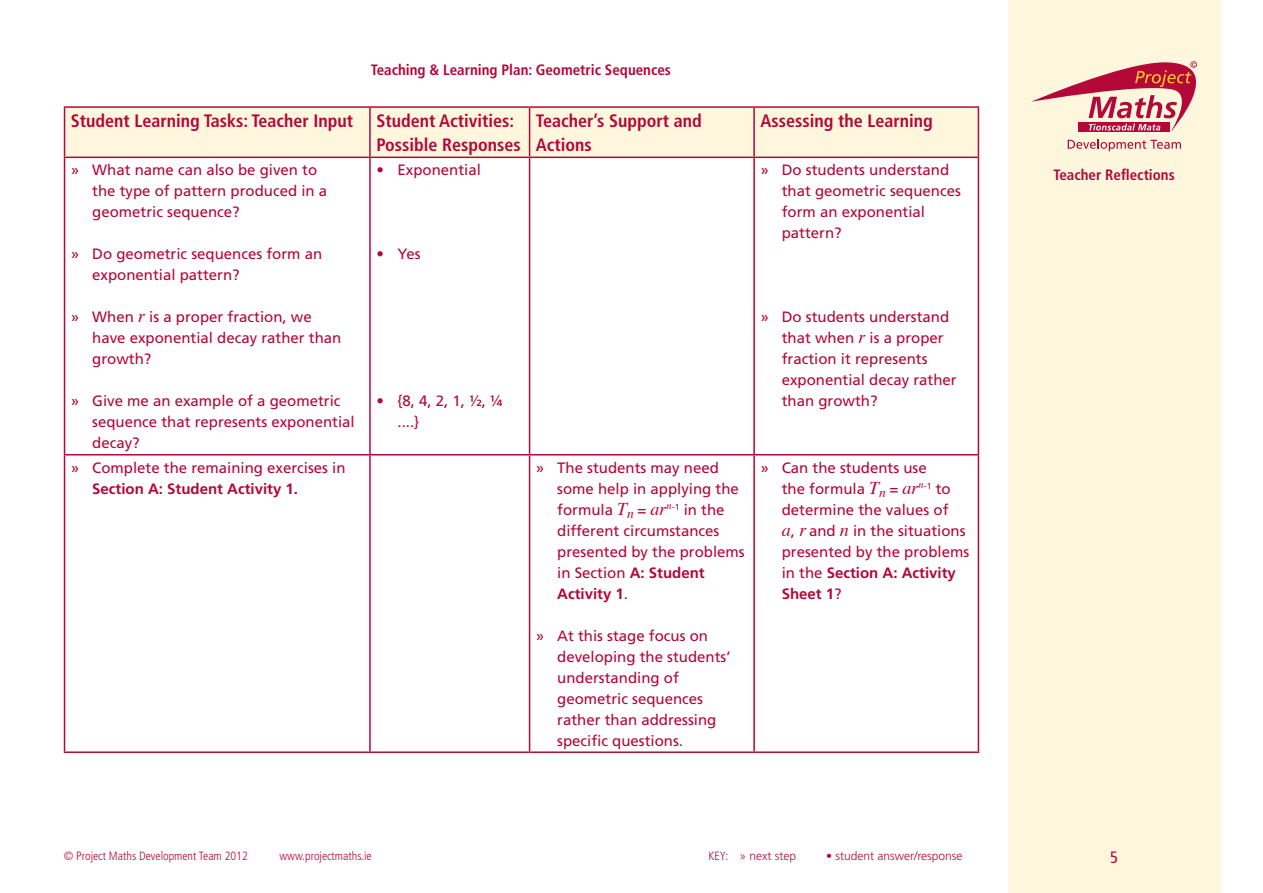
<style>
.page{position:relative;width:1263px;height:893px;background:#fff}
.page>*{position:absolute;margin:0;border:0;box-sizing:border-box;transform-origin:0 0}
.Table_Head{font:700 condensed 18px/24px "Frutiger";color:#b30838}
.t1{font:condensed 16.5px "Frutiger";color:#b30838}
.Arrow_Bullit_Points{font:15px/21px "Frutiger";color:#b30838}
.t2{font:700 condensed 15px "Frutiger";color:#b30838}
.Round_Bullit_Points{font:15px/21px "Frutiger";color:#b30838}
.t3{font:300 condensed 12px "Frutiger";color:#b30838}
.t4{font:300 12px "Frutiger";color:#b30838}
.s1{font-family:"Times";font-style:italic;font-size:18px}
.s2{font-weight:700}
.s3{font-stretch:condensed}
</style>
<div class="page">
<div style="left:1008px;top:0;width:212px;height:893px;background:#fff6de"></div>
<svg style="left:1068px;top:139px;width:113px;height:12px"></svg>
<svg style="left:1031px;top:61px;width:166px;height:71px"></svg>
<div style="left:65px;top:108px;width:913px;height:49px;background:#fff6de"></div>
<hr style="left:64px;top:106px;width:306px;height:2px;background:#b30838">
<hr style="left:64px;top:108px;width:1px;height:49px;background:#b30838">
<hr style="left:370px;top:106px;width:160px;height:2px;background:#b30838">
<hr style="left:369px;top:108px;width:2px;height:49px;background:#b30838">
<hr style="left:530px;top:106px;width:224px;height:2px;background:#b30838">
<hr style="left:529px;top:108px;width:1px;height:49px;background:#b30838">
<hr style="left:754px;top:106px;width:225px;height:2px;background:#b30838">
<hr style="left:753px;top:108px;width:2px;height:49px;background:#b30838">
<hr style="left:978px;top:108px;width:1px;height:49px;background:#b30838">
<hr style="left:64px;top:157px;width:306px;height:1px;background:#b30838">
<hr style="left:64px;top:158px;width:1px;height:296px;background:#b30838">
<hr style="left:370px;top:157px;width:160px;height:1px;background:#b30838">
<hr style="left:369px;top:158px;width:2px;height:296px;background:#b30838">
<hr style="left:530px;top:157px;width:224px;height:1px;background:#b30838">
<hr style="left:529px;top:158px;width:1px;height:296px;background:#b30838">
<hr style="left:754px;top:157px;width:225px;height:1px;background:#b30838">
<hr style="left:753px;top:158px;width:2px;height:296px;background:#b30838">
<hr style="left:978px;top:158px;width:1px;height:296px;background:#b30838">
<hr style="left:64px;top:454px;width:306px;height:1px;background:#b30838">
<hr style="left:64px;top:455px;width:1px;height:296px;background:#b30838">
<hr style="left:370px;top:454px;width:160px;height:1px;background:#b30838">
<hr style="left:369px;top:455px;width:2px;height:296px;background:#b30838">
<hr style="left:530px;top:454px;width:224px;height:1px;background:#b30838">
<hr style="left:529px;top:455px;width:1px;height:296px;background:#b30838">
<hr style="left:754px;top:454px;width:225px;height:1px;background:#b30838">
<hr style="left:753px;top:455px;width:2px;height:296px;background:#b30838">
<hr style="left:978px;top:455px;width:1px;height:296px;background:#b30838">
<hr style="left:64px;top:751px;width:306px;height:2px;background:#b30838">
<hr style="left:370px;top:751px;width:160px;height:2px;background:#b30838">
<hr style="left:530px;top:751px;width:224px;height:2px;background:#b30838">
<hr style="left:754px;top:751px;width:225px;height:2px;background:#b30838">
<p class="t2" style="left:371px;top:61px;width:302px">Teaching &amp; Learning Plan: Geometric Sequences</p>
<p class="Table_Head" style="left:71px;top:109px;width:284px">Student Learning Tasks: Teacher Input</p>
<p class="Table_Head" style="left:376px;top:109px;width:146px">Student Activities:<br>Possible Responses</p>
<p class="Table_Head" style="left:536px;top:109px;width:167px">Teacher’s Support and<br>Actions</p>
<p class="Table_Head" style="left:760px;top:109px;width:174px">Assessing the Learning</p>
<p class="Arrow_Bullit_Points" style="left:92px;top:160px;width:237px;text-indent:-21px">» What name can also be given to the type of pattern produced in a geometric sequence?</p>
<p class="Arrow_Bullit_Points" style="left:92px;top:244px;width:232px;text-indent:-21px">» Do geometric sequences form an exponential pattern?</p>
<p class="Arrow_Bullit_Points" style="left:92px;top:307px;width:251px;text-indent:-21px">» When <span class="s1">r</span> is a proper fraction, we have exponential decay rather than growth?</p>
<p class="Arrow_Bullit_Points" style="left:92px;top:391px;width:264px;text-indent:-21px">» Give me an example of a geometric sequence that represents exponential decay?</p>
<p class="Round_Bullit_Points" style="left:376px;top:160px;width:106px">• Exponential</p>
<p class="Arrow_Bullit_Points" style="left:782px;top:160px;width:181px;text-indent:-21px">» Do students understand that geometric sequences form an exponential pattern?</p>
<p class="Round_Bullit_Points" style="left:376px;top:244px;width:46px">• Yes</p>
<p class="Arrow_Bullit_Points" style="left:782px;top:307px;width:177px;text-indent:-21px">» Do students understand that when <span class="s1">r</span> is a proper fraction it represents exponential decay rather than growth?</p>
<p class="Round_Bullit_Points" style="left:398px;top:391px;width:107px;text-indent:-21px">• {8, 4, 2, 1, ½, ¼ ....}</p>
<p class="Arrow_Bullit_Points" style="left:92px;top:457px;width:255px;text-indent:-21px">» Complete the remaining exercises in<br><span class="s2">Section A: Student Activity 1.</span></p>
<p class="Arrow_Bullit_Points" style="left:557px;top:457px;width:189px;text-indent:-21px">» The students may need some help in applying the formula <span class="s1">T</span><sub>n</sub> = <span class="s1">ar</span><sup>n</sup><sup>-1</sup> in the different circumstances presented by the problems in Section <span class="s2">A: Student<br>Activity 1</span>.</p>
<p class="Arrow_Bullit_Points" style="left:557px;top:625px;width:175px;text-indent:-21px">» At this stage focus on developing the students’ understanding of geometric sequences rather than addressing specific questions.</p>
<p class="Arrow_Bullit_Points" style="left:782px;top:457px;width:189px;text-indent:-21px">» Can the students use<br>the formula <span class="s1">T</span><sub>n</sub> = <span class="s1">ar</span><sup>n</sup><sup>-1</sup> to determine the values of<br><span class="s1">a</span>, <span class="s1">r</span> and <span class="s1">n</span> in the situations presented by the problems in the <span class="s2">Section A: Activity<br>Sheet 1</span>?</p>
<p class="t2" style="left:1053px;top:166px;width:123px">Teacher Reflections</p>
<p class="t3" style="left:64px;top:849px;width:186px">© Project Maths Development Team 2012</p>
<p class="t3" style="left:279px;top:849px;width:94px">www.projectmaths.ie</p>
<p class="t4" style="left:709px;top:849px;width:89px"><span class="s3">KEY:</span> » next step</p>
<p class="t4" style="left:826px;top:849px;width:138px">• student answer/response</p>
<p class="t1" style="left:1110px;top:847px;width:9px">5</p>
</div>
